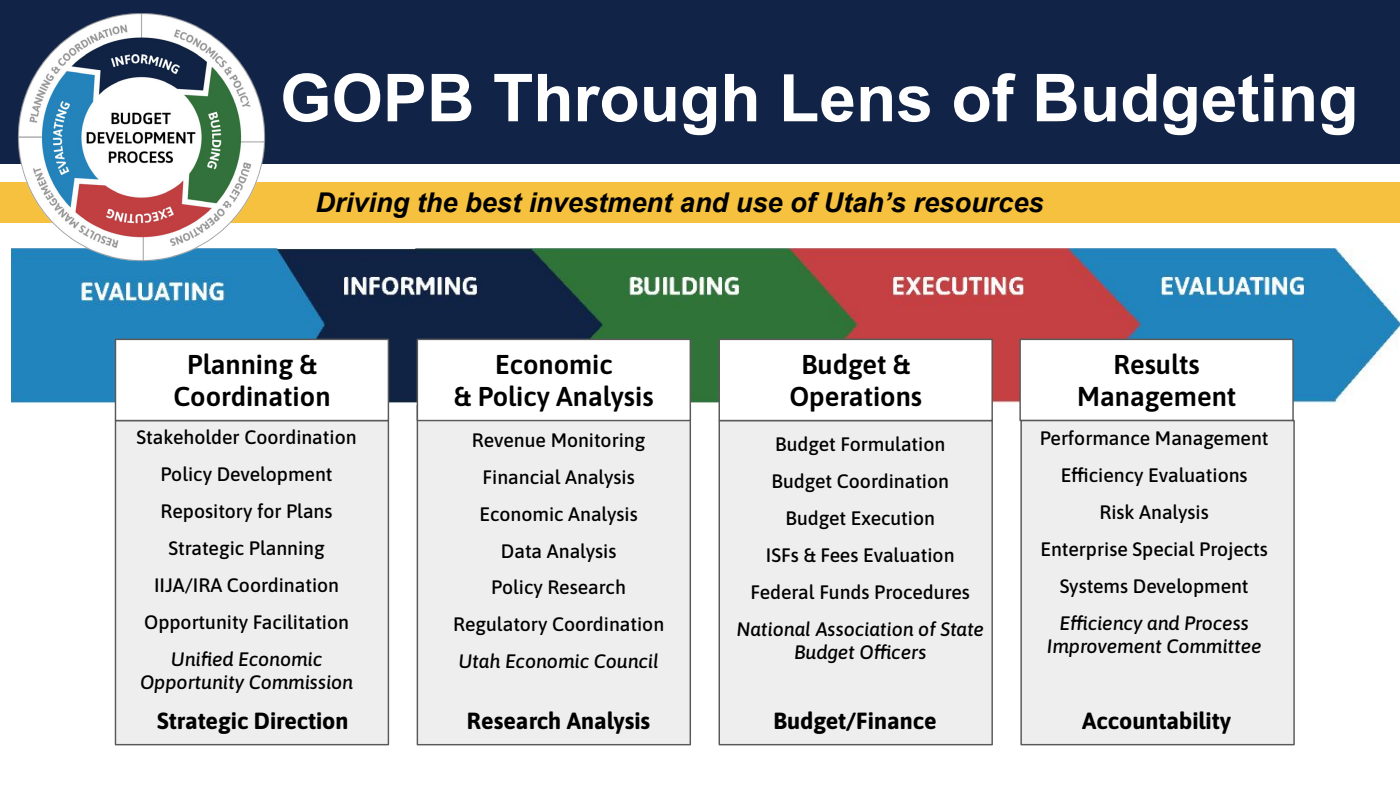
<style>
.page{position:relative;width:1400px;height:788px;background:#fff}
.page>*{position:absolute;margin:0;border:0;box-sizing:border-box;transform-origin:0 0}
.t1{font:700 66.15px "Arial";color:#fff}
.t2{font:600 27.3px/32px "Asap";color:#000;text-align:center}
.t3{font:italic 700 27.3px "Arial";color:#000}
.t4{font:700 23.28px "Asap";color:#000}
.t5{font:500 19.43px/36.9px "Asap";color:#000;text-align:center}
.t6{font:italic 500 19.43px "Asap";color:#000}
.s1{font-style:italic}
</style>
<div class="page">
<div style="left:0;top:0;width:1400px;height:163px;background:#112347"></div>
<div style="left:0;top:182px;width:1400px;height:41px;background:#f6c13e"></div>
<img style="left:11px;top:249px;width:1389px;height:156px">
<div style="left:417px;top:405px;width:273px;height:339px;background:#eee"></div>
<img style="left:0;top:13px;width:283px;height:266px">
<div style="left:115px;top:420px;width:273px;height:324px;background:#eee"></div>
<div style="left:115px;top:420px;width:274px;height:325px;border:1px solid #595959"></div>
<div style="left:115px;top:339px;width:273px;height:81px;background:#fff"></div>
<div style="left:115px;top:338px;width:274px;height:83px;border:1px solid #595959"></div>
<div style="left:417px;top:339px;width:273px;height:81px;background:#fff"></div>
<div style="left:417px;top:338px;width:274px;height:83px;border:1px solid #595959"></div>
<div style="left:719px;top:420px;width:273px;height:324px;background:#eee"></div>
<div style="left:719px;top:420px;width:274px;height:325px;border:1px solid #595959"></div>
<div style="left:719px;top:339px;width:273px;height:81px;background:#fff"></div>
<div style="left:719px;top:338px;width:274px;height:83px;border:1px solid #595959"></div>
<div style="left:1020px;top:339px;width:273px;height:81px;background:#fff"></div>
<div style="left:1019px;top:338px;width:275px;height:83px;border:1px solid #595959"></div>
<div style="left:1021px;top:420px;width:273px;height:324px;background:#eee"></div>
<div style="left:1020px;top:420px;width:275px;height:325px;border:1px solid #595959"></div>
<p class="t1" style="left:280px;top:54px;width:1080px">GOPB Through Lens of Budgeting</p>
<p class="t3" style="left:316px;top:184px;width:729px">Driving the best investment and use of Utah’s resources</p>
<p class="t2" style="left:173px;top:347px;width:159px">Planning &amp;<br>Coordination</p>
<p class="t5" style="left:137px;top:417px;width:222px">Stakeholder Coordination<br>Policy Development<br>Repository for Plans<br>Strategic Planning<br>IIJA/IRA Coordination<br>Opportunity Facilitation<br><span class="s1">Unified Economic</span></p>
<p class="t6" style="left:140px;top:669px;width:214px">Opportunity Commission</p>
<p class="t4" style="left:157px;top:704px;width:193px">Strategic Direction</p>
<p class="t2" style="left:789px;top:347px;width:134px">Budget &amp;<br>Operations</p>
<p class="t2" style="left:454px;top:347px;width:201px">Economic<br>&amp; Policy Analysis</p>
<p class="t5" style="left:453px;top:420px;width:213px">Revenue Monitoring<br>Financial Analysis<br>Economic Analysis<br>Data Analysis<br>Policy Research<br>Regulatory Coordination<br><span class="s1">Utah Economic Council</span></p>
<p class="t5" style="left:736px;top:424px;width:249px">Budget Formulation<br>Budget Coordination<br>Budget Execution<br>ISFs &amp; Fees Evaluation<br>Federal Funds Procedures<br><span class="s1">National Association of State</span></p>
<p class="t6" style="left:794px;top:638px;width:134px">Budget Officers</p>
<p class="t2" style="left:1077px;top:347px;width:161px">Results<br>Management</p>
<p class="t5" style="left:1040px;top:419px;width:230px">Performance Management<br>Efficiency Evaluations<br>Risk Analysis<br>Enterprise Special Projects<br>Systems Development<br><span class="s1">Efficiency and Process</span></p>
<p class="t6" style="left:1047px;top:633px;width:216px">Improvement Committee</p>
<p class="t4" style="left:467px;top:704px;width:185px">Research Analysis</p>
<p class="t4" style="left:773px;top:704px;width:165px">Budget/Finance</p>
<p class="t4" style="left:1082px;top:704px;width:150px">Accountability</p>
</div>
